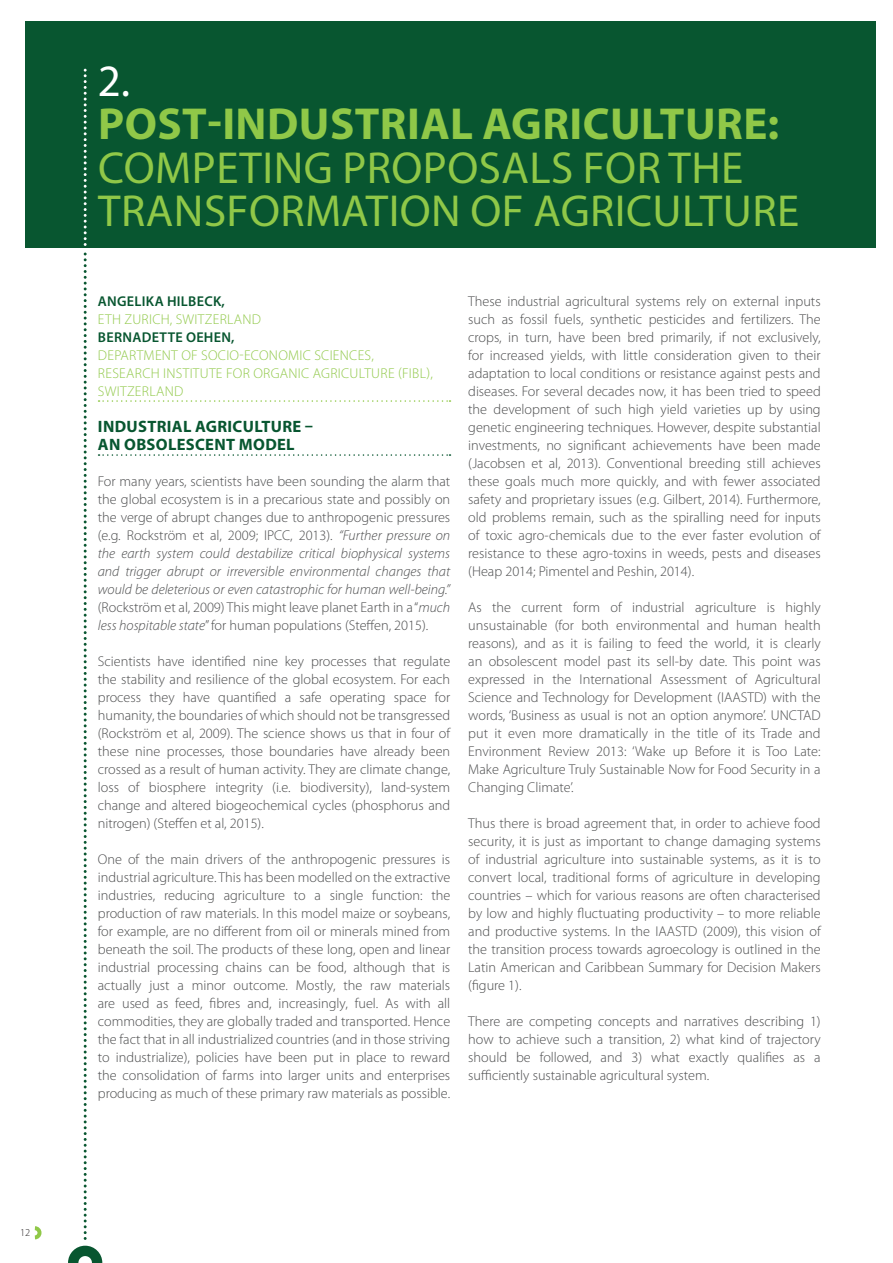
<style>
.page{position:relative;width:893px;height:1263px;background:#fff}
.page>*{position:absolute;margin:0;border:0;box-sizing:border-box;transform-origin:0 0}
.t1{font:45px/43.5px "Myriad Pro";letter-spacing:.01em;color:#90c848}
.t2{font:700 45px "Myriad Pro";letter-spacing:.01em;color:#90c848}
.t3{font:45px "Myriad Pro";color:#fff}
.t4{font:700 16.5px/18px "Myriad Pro";letter-spacing:.02em;color:#085630}
.t5{font:300 14.25px/18px "Myriad Pro";color:#4b4c4d;text-align:justify}
.t6{font:300 14.25px/18px "Myriad Pro";letter-spacing:.02em;color:#90c848}
.t7{font:600 14.25px "Myriad Pro";letter-spacing:.02em;color:#085630}
.t8{font:300 10.5px "Myriad Pro";color:#231f20}
.s1{font-weight:600;color:#085630}
.s2{font-style:italic}
</style>
<div class="page">
<svg style="left:34px;top:1226px;width:8px;height:14px"></svg>
<div style="left:25px;top:21px;width:851px;height:227px;background:#085630"></div>
<svg style="left:84px;top:69px;width:3px;height:177px"></svg>
<svg style="left:68px;top:253px;width:382px;height:1010px"></svg>
<p class="t8" style="left:20px;top:1227px;width:12px">12</p>
<p class="t3" style="left:98px;top:53px;width:34px">2.</p>
<p class="t2" style="left:98px;top:95px;width:682px">POST-INDUSTRIAL AGRICULTURE:</p>
<p class="t1" style="left:98px;top:145px;width:702px">COMPETING PROPOSALS FOR THE<br>TRANSFORMATION OF AGRICULTURE</p>
<p class="t7" style="left:98px;top:292px;width:129px">ANGELIKA HILBECK,</p>
<p class="t6" style="left:98px;top:310px;width:336px">ETH ZURICH, SWITZERLAND<br><span class="s1">BERNADETTE OEHEN,<br></span>DEPARTMENT OF SOCIO-ECONOMIC SCIENCES,<br>RESEARCH INSTITUTE FOR ORGANIC AGRICULTURE (FIBL),<br>SWITZERLAND</p>
<p class="t4" style="left:98px;top:417px;width:217px">INDUSTRIAL AGRICULTURE –<br>AN OBSOLESCENT MODEL</p>
<p class="t5" style="left:98px;top:472px;width:354px">For many years, scientists have been sounding the alarm that the global ecosystem is in a precarious state and possibly on the verge of abrupt changes due to anthropogenic pressures (e.g. Rockström et al, 2009; IPCC, 2013). <span class="s2">“Further pressure on the earth system could destabilize critical biophysical systems and trigger abrupt or irreversible environmental changes that would be deleterious or even catastrophic for human well-being.” </span>(Rockström et al, 2009) This might leave planet Earth in a “<span class="s2">much less hospitable state</span>” for human populations (Steffen, 2015).</p>
<p class="t5" style="left:98px;top:652px;width:354px">Scientists have identified nine key processes that regulate the stability and resilience of the global ecosystem. For each process they have quantified a safe operating space for humanity, the boundaries of which should not be transgressed (Rockström et al, 2009). The science shows us that in four of these nine processes, those boundaries have already been crossed as a result of human activity. They are climate change, loss of biosphere integrity (i.e. biodiversity), land-system change and altered biogeochemical cycles (phosphorus and nitrogen) (Steffen et al, 2015).</p>
<p class="t5" style="left:98px;top:850px;width:354px">One of the main drivers of the anthropogenic pressures is industrial agriculture. This has been modelled on the extractive industries, reducing agriculture to a single function: the production of raw materials. In this model maize or soybeans, for example, are no different from oil or minerals mined from beneath the soil. The products of these long, open and linear industrial processing chains can be food, although that is actually just a minor outcome. Mostly, the raw materials are used as feed, fibres and, increasingly, fuel. As with all commodities, they are globally traded and transported. Hence the fact that in all industrialized countries (and in those striving to industrialize), policies have been put in place to reward the consolidation of farms into larger units and enterprises producing as much of these primary raw materials as possible.</p>
<p class="t5" style="left:468px;top:292px;width:354px">These industrial agricultural systems rely on external inputs such as fossil fuels, synthetic pesticides and fertilizers. The crops, in turn, have been bred primarily, if not exclusively, for increased yields, with little consideration given to their adaptation to local conditions or resistance against pests and diseases. For several decades now, it has been tried to speed the development of such high yield varieties up by using genetic engineering techniques. However, despite substantial investments, no significant achievements have been made (Jacobsen et al, 2013). Conventional breeding still achieves these goals much more quickly, and with fewer associated safety and proprietary issues (e.g. Gilbert, 2014). Furthermore, old problems remain, such as the spiralling need for inputs of toxic agro-chemicals due to the ever faster evolution of resistance to these agro-toxins in weeds, pests and diseases (Heap 2014; Pimentel and Peshin, 2014).</p>
<p class="t5" style="left:468px;top:598px;width:354px">As the current form of industrial agriculture is highly unsustainable (for both environmental and human health reasons), and as it is failing to feed the world, it is clearly an obsolescent model past its sell-by date. This point was expressed in the International Assessment of Agricultural Science and Technology for Development (IAASTD) with the words, ‘Business as usual is not an option anymore’. UNCTAD put it even more dramatically in the title of its Trade and Environment Review 2013: ‘Wake up Before it is Too Late:<br>Make Agriculture Truly Sustainable Now for Food Security in a Changing Climate’.</p>
<p class="t5" style="left:468px;top:814px;width:354px">Thus there is broad agreement that, in order to achieve food security, it is just as important to change damaging systems of industrial agriculture into sustainable systems, as it is to convert local, traditional forms of agriculture in developing countries – which for various reasons are often characterised by low and highly fluctuating productivity – to more reliable and productive systems. In the IAASTD (2009), this vision of the transition process towards agroecology is outlined in the Latin American and Caribbean Summary for Decision Makers (figure 1).</p>
<p class="t5" style="left:468px;top:1012px;width:354px">There are competing concepts and narratives describing 1) how to achieve such a transition, 2) what kind of trajectory should be followed, and 3) what exactly qualifies as a sufficiently sustainable agricultural system.</p>
</div>
